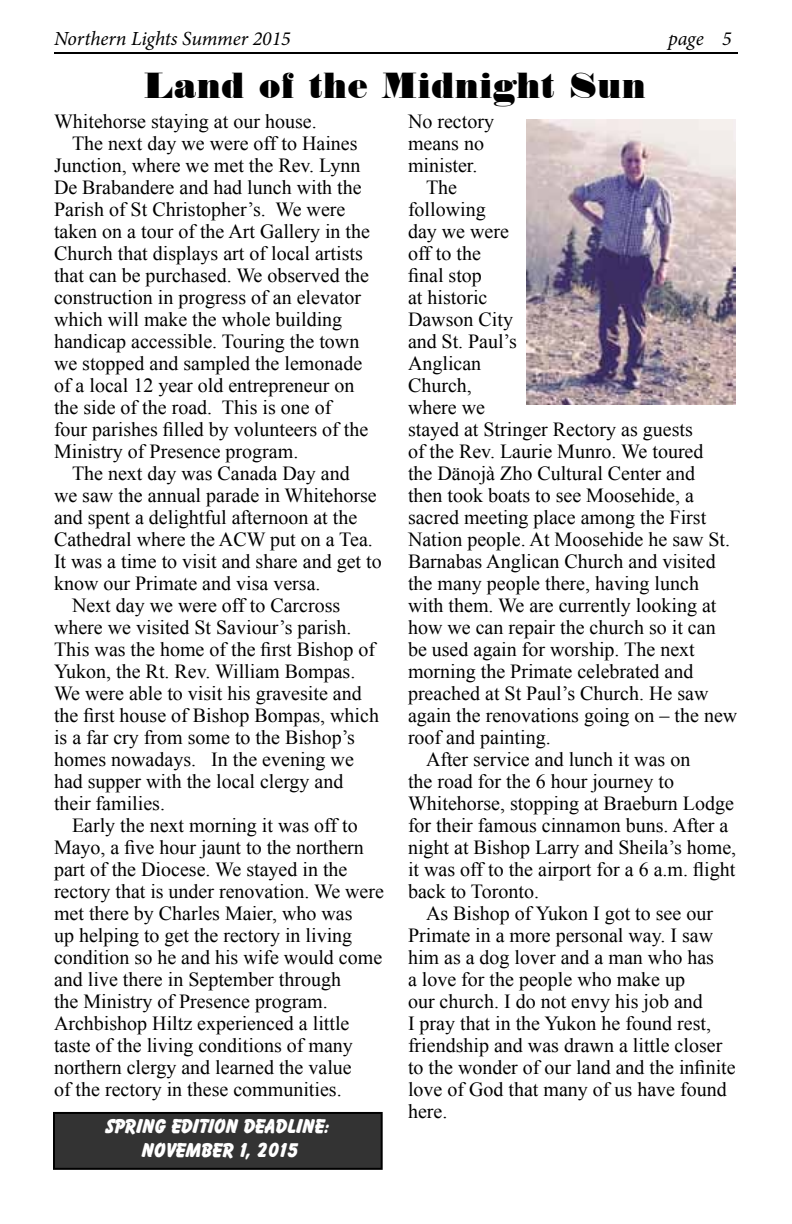
<style>
.page{position:relative;width:792px;height:1224px;background:#fff}
.page>*{position:absolute;margin:0;border:0;box-sizing:border-box;transform-origin:0 0}
.t1{font:36px "Norway Normal";color:#000}
.t2{font:20px "Times New Roman";color:#000}
.t3{font:20px/24px "Bazooka";color:#fff;text-align:center}
.t4{font:italic 20px "Minion Pro";letter-spacing:-.005em;color:#000}
</style>
<div class="page">
<hr style="left:54px;top:52px;width:684px;height:2px;background:#000">
<div style="left:54px;top:1113px;width:328px;height:56px;background:#333"></div>
<div style="left:53px;top:1112px;width:330px;height:58px;border:2px solid #000"></div>
<img style="left:526px;top:120px;width:210px;height:284px">
<p class="t4" style="left:54px;top:25px;width:238px">Northern Lights Summer 2015</p>
<p class="t4" style="left:668px;top:25px;width:65px">page 5</p>
<h1 class="t1" style="left:144px;top:55px;width:504px">Land of the Midnight Sun</h1>
<p class="t2" style="left:54px;top:107px;width:264px">Whitehorse staying at our house.</p>
<p class="t2" style="left:72px;top:129px;width:287px">The next day we were off to Haines</p>
<p class="t2" style="left:54px;top:151px;width:308px">Junction, where we met the Rev. Lynn</p>
<p class="t2" style="left:54px;top:173px;width:309px">De Brabandere and had lunch with the</p>
<p class="t2" style="left:54px;top:195px;width:293px">Parish of St Christopher’s. We were</p>
<p class="t2" style="left:54px;top:217px;width:318px">taken on a tour of the Art Gallery in the</p>
<p class="t2" style="left:54px;top:239px;width:310px">Church that displays art of local artists</p>
<p class="t2" style="left:54px;top:261px;width:317px">that can be purchased. We observed the</p>
<p class="t2" style="left:54px;top:283px;width:309px">construction in progress of an elevator</p>
<p class="t2" style="left:54px;top:305px;width:290px">which will make the whole building</p>
<p class="t2" style="left:54px;top:327px;width:307px">handicap accessible. Touring the town</p>
<p class="t2" style="left:54px;top:349px;width:310px">we stopped and sampled the lemonade</p>
<p class="t2" style="left:54px;top:371px;width:302px">of a local 12 year old entrepreneur on</p>
<p class="t2" style="left:54px;top:393px;width:279px">the side of the road. This is one of</p>
<p class="t2" style="left:54px;top:415px;width:316px">four parishes filled by volunteers of the</p>
<p class="t2" style="left:54px;top:437px;width:246px">Ministry of Presence program.</p>
<p class="t2" style="left:72px;top:459px;width:279px">The next day was Canada Day and</p>
<p class="t2" style="left:54px;top:481px;width:324px">we saw the annual parade in Whitehorse</p>
<p class="t2" style="left:54px;top:503px;width:305px">and spent a delightful afternoon at the</p>
<p class="t2" style="left:54px;top:525px;width:320px">Cathedral where the ACW put on a Tea.</p>
<p class="t2" style="left:54px;top:547px;width:329px">It was a time to visit and share and get to</p>
<p class="t2" style="left:54px;top:569px;width:268px">know our Primate and visa versa.</p>
<p class="t2" style="left:72px;top:591px;width:270px">Next day we were off to Carcross</p>
<p class="t2" style="left:54px;top:613px;width:299px">where we visited St Saviour’s parish.</p>
<p class="t2" style="left:54px;top:635px;width:323px">This was the home of the first Bishop of</p>
<p class="t2" style="left:54px;top:657px;width:303px">Yukon, the Rt. Rev. William Bompas.</p>
<p class="t2" style="left:54px;top:679px;width:309px">We were able to visit his gravesite and</p>
<p class="t2" style="left:54px;top:701px;width:326px">the first house of Bishop Bompas, which</p>
<p class="t2" style="left:54px;top:723px;width:303px">is a far cry from some to the Bishop’s</p>
<p class="t2" style="left:54px;top:745px;width:301px">homes nowadays. In the evening we</p>
<p class="t2" style="left:54px;top:767px;width:291px">had supper with the local clergy and</p>
<p class="t2" style="left:54px;top:789px;width:113px">their families.</p>
<p class="t2" style="left:72px;top:811px;width:287px">Early the next morning it was off to</p>
<p class="t2" style="left:54px;top:833px;width:311px">Mayo, a five hour jaunt to the northern</p>
<p class="t2" style="left:54px;top:855px;width:295px">part of the Diocese. We stayed in the</p>
<p class="t2" style="left:54px;top:877px;width:332px">rectory that is under renovation. We were</p>
<p class="t2" style="left:54px;top:899px;width:300px">met there by Charles Maier, who was</p>
<p class="t2" style="left:54px;top:921px;width:300px">up helping to get the rectory in living</p>
<p class="t2" style="left:54px;top:943px;width:330px">condition so he and his wife would come</p>
<p class="t2" style="left:54px;top:965px;width:289px">and live there in September through</p>
<p class="t2" style="left:54px;top:987px;width:275px">the Ministry of Presence program.</p>
<p class="t2" style="left:54px;top:1009px;width:297px">Archbishop Hiltz experienced a little</p>
<p class="t2" style="left:54px;top:1031px;width:300px">taste of the living conditions of many</p>
<p class="t2" style="left:54px;top:1053px;width:299px">northern clergy and learned the value</p>
<p class="t2" style="left:54px;top:1075px;width:289px">of the rectory in these communities.</p>
<p class="t3" style="left:106px;top:1115px;width:225px">SPRING EDITION DEADLINE:<br>NOVEMBER 1, 2015</p>
<p class="t2" style="left:408px;top:107px;width:88px">No rectory</p>
<p class="t2" style="left:408px;top:129px;width:78px">means no</p>
<p class="t2" style="left:408px;top:151px;width:71px">minister.</p>
<p class="t2" style="left:426px;top:173px;width:33px">The</p>
<p class="t2" style="left:408px;top:195px;width:79px">following</p>
<p class="t2" style="left:408px;top:217px;width:103px">day we were</p>
<p class="t2" style="left:408px;top:239px;width:74px">off to the</p>
<p class="t2" style="left:408px;top:261px;width:75px">final stop</p>
<p class="t2" style="left:408px;top:283px;width:81px">at historic</p>
<p class="t2" style="left:408px;top:305px;width:106px">Dawson City</p>
<p class="t2" style="left:408px;top:327px;width:110px">and St. Paul’s</p>
<p class="t2" style="left:408px;top:349px;width:75px">Anglican</p>
<p class="t2" style="left:408px;top:371px;width:65px">Church,</p>
<p class="t2" style="left:408px;top:393px;width:79px">where we</p>
<p class="t2" style="left:408px;top:415px;width:286px">stayed at Stringer Rectory as guests</p>
<p class="t2" style="left:408px;top:437px;width:297px">of the Rev. Laurie Munro. We toured</p>
<p class="t2" style="left:408px;top:459px;width:289px">the Dänojà Zho Cultural Center and</p>
<p class="t2" style="left:408px;top:481px;width:288px">then took boats to see Moosehide, a</p>
<p class="t2" style="left:408px;top:503px;width:300px">sacred meeting place among the First</p>
<p class="t2" style="left:408px;top:525px;width:324px">Nation people. At Moosehide he saw St.</p>
<p class="t2" style="left:408px;top:547px;width:309px">Barnabas Anglican Church and visited</p>
<p class="t2" style="left:408px;top:569px;width:293px">the many people there, having lunch</p>
<p class="t2" style="left:408px;top:591px;width:310px">with them. We are currently looking at</p>
<p class="t2" style="left:408px;top:613px;width:309px">how we can repair the church so it can</p>
<p class="t2" style="left:408px;top:635px;width:288px">be used again for worship. The next</p>
<p class="t2" style="left:408px;top:657px;width:287px">morning the Primate celebrated and</p>
<p class="t2" style="left:408px;top:679px;width:302px">preached at St Paul’s Church. He saw</p>
<p class="t2" style="left:408px;top:701px;width:331px">again the renovations going on – the new</p>
<p class="t2" style="left:408px;top:723px;width:144px">roof and painting.</p>
<p class="t2" style="left:426px;top:745px;width:266px">After service and lunch it was on</p>
<p class="t2" style="left:408px;top:767px;width:268px">the road for the 6 hour journey to</p>
<p class="t2" style="left:408px;top:789px;width:328px">Whitehorse, stopping at Braeburn Lodge</p>
<p class="t2" style="left:408px;top:811px;width:322px">for their famous cinnamon buns. After a</p>
<p class="t2" style="left:408px;top:833px;width:330px">night at Bishop Larry and Sheila’s home,</p>
<p class="t2" style="left:408px;top:855px;width:329px">it was off to the airport for a 6 a.m. flight</p>
<p class="t2" style="left:408px;top:877px;width:132px">back to Toronto.</p>
<p class="t2" style="left:426px;top:899px;width:289px">As Bishop of Yukon I got to see our</p>
<p class="t2" style="left:408px;top:921px;width:307px">Primate in a more personal way. I saw</p>
<p class="t2" style="left:408px;top:943px;width:308px">him as a dog lover and a man who has</p>
<p class="t2" style="left:408px;top:965px;width:279px">a love for the people who make up</p>
<p class="t2" style="left:408px;top:987px;width:296px">our church. I do not envy his job and</p>
<p class="t2" style="left:408px;top:1009px;width:305px">I pray that in the Yukon he found rest,</p>
<p class="t2" style="left:408px;top:1031px;width:316px">friendship and was drawn a little closer</p>
<p class="t2" style="left:408px;top:1053px;width:329px">to the wonder of our land and the infinite</p>
<p class="t2" style="left:408px;top:1075px;width:320px">love of God that many of us have found</p>
<p class="t2" style="left:408px;top:1097px;width:41px">here.</p>
</div>
